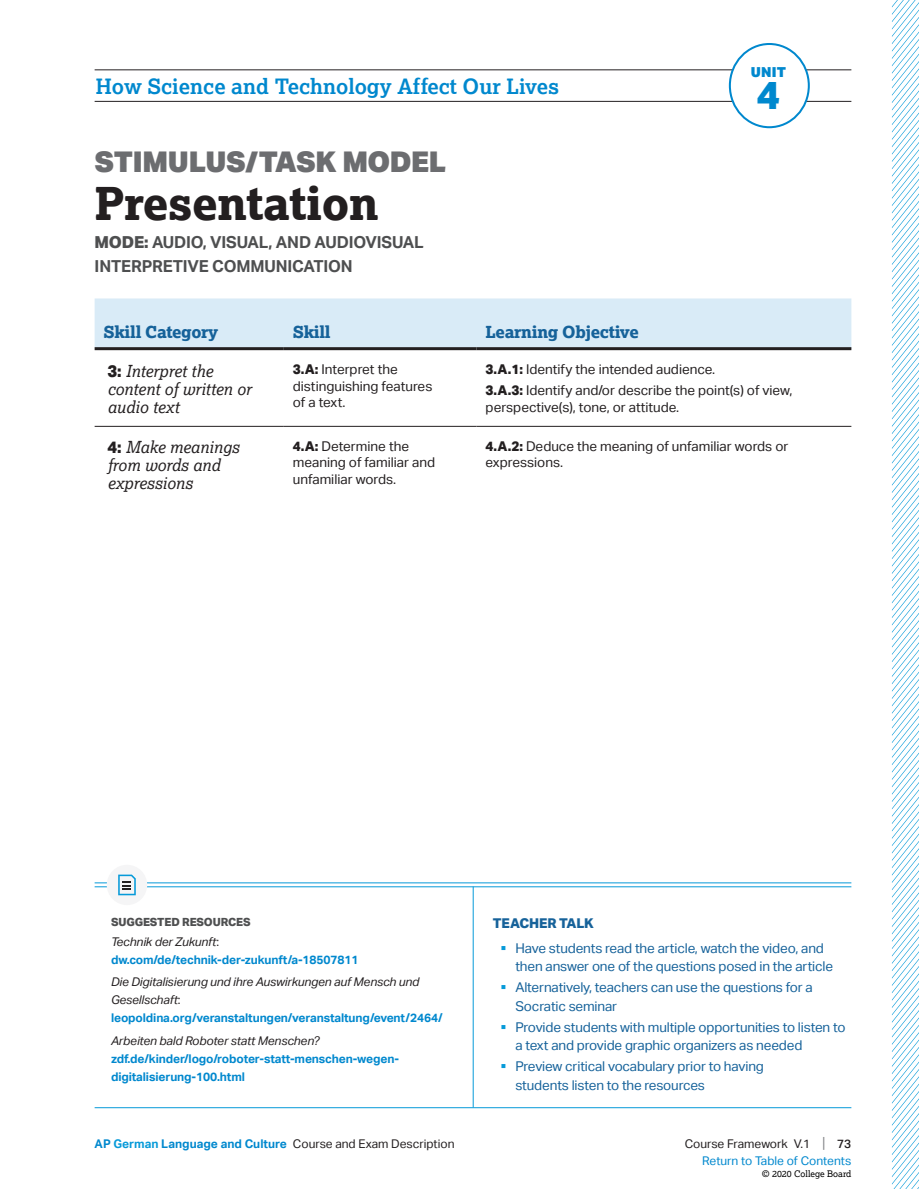
<style>
.page{position:relative;width:919px;height:1189px;background:#fff}
.page>*{position:absolute;margin:0;border:0;box-sizing:border-box;transform-origin:0 0}
.t1{font:800 45px "Lexia";letter-spacing:-.01em;color:#231f20}
.t2{font:800 39.3px "Aktiv Grotesk";color:#0088ce}
.t3{font:900 28.5px "Aktiv Grotesk";letter-spacing:-.015em;color:#6c6d70}
.t4{font:700 21px "Lexia";color:#0088ce}
.t5{font:italic 16.5px/18px "Lexia";color:#231f20}
.t6{font:700 16.5px/24px "Aktiv Grotesk";letter-spacing:-.01em;color:#4e4f50}
.t7{font:800 16.5px "Lexia";letter-spacing:-.02em;color:#16629a}
.t8{font:900 13.8px "Aktiv Grotesk";color:#0088ce}
.t9{font:13.5px/18.3px "Aktiv Grotesk";letter-spacing:-.01em;color:#16629a}
.t10{font:13.5px/16.5px "Aktiv Grotesk";color:#231f20}
.t11{font:800 13.5px "Aktiv Grotesk";letter-spacing:-.01em;color:#16629a}
.t12{font:italic 12px/18px "Aktiv Grotesk";letter-spacing:-.01em;color:#231f20}
.t13{font:700 12px/18px "Aktiv Grotesk";letter-spacing:-.01em;color:#0088ce}
.t14{font:12px "Aktiv Grotesk";color:#231f20}
.t15{font:12px/16.5px "Aktiv Grotesk";color:#0088ce;text-align:right}
.t16{font:800 11.25px "Aktiv Grotesk";letter-spacing:-.01em;color:#4e4f50}
.t17{font:9px "Lexia";color:#000}
.s1{font-weight:800}
.s2{font-family:"Aktiv Grotesk";font-weight:800;font-style:normal}
.s3{font-weight:400;font-style:italic;color:#231f20}
.s4{font-weight:400;color:#231f20}
.s5{font-style:normal}
.s6{font-weight:700;font-style:normal;color:#0088ce}
.s7{color:#069ad9}
.s8{font-weight:700;color:#0088ce}
.s9{font-weight:700;color:#069ad9}
.s10{color:#231f20}
.s11{font-size:15px;color:#808285}
.s12{font-weight:500;color:#231f20}
</style>
<div class="page">
<hr style="left:95px;top:70px;width:756px;height:1px;background:#231f20">
<hr style="left:95px;top:101px;width:756px;height:1px;background:#231f20">
<div style="left:729px;top:44px;width:79px;height:83px;background:#fff;border-radius:50%"></div>
<div style="left:728px;top:43px;width:81px;height:85px;border:2px solid #0088ce;border-radius:50%"></div>
<div style="left:95px;top:298px;width:756px;height:49px;background:#d9ebf7"></div>
<svg style="left:95px;top:350px;width:756px;height:76px"></svg>
<hr style="left:95px;top:426px;width:189px;height:1px;background:#231f20">
<hr style="left:284px;top:426px;width:192px;height:1px;background:#231f20">
<hr style="left:476px;top:426px;width:375px;height:1px;background:#231f20">
<hr style="left:95px;top:347px;width:189px;height:3px;background:#231f20">
<hr style="left:284px;top:347px;width:192px;height:3px;background:#231f20">
<hr style="left:476px;top:347px;width:375px;height:3px;background:#231f20">
<hr style="left:472px;top:886px;width:1px;height:221px;background:#069ad9">
<hr style="left:95px;top:886px;width:756px;height:1px;background:#069ad9">
<hr style="left:95px;top:1107px;width:756px;height:1px;background:#069ad9">
<hr style="left:95px;top:882px;width:756px;height:1px;background:#069ad9">
<div style="left:107px;top:864px;width:40px;height:40px;background:#f5f5f6;border-radius:50%"></div>
<svg style="left:118px;top:874px;width:18px;height:21px"></svg>
<svg style="left:891px;top:0;width:28px;height:1189px"></svg>
<h3 class="t4" style="left:96px;top:73px;width:464px">How Science and Technology Affect Our Lives</h3>
<h3 class="t3" style="left:95px;top:143px;width:353px">STIMULUS/TASK MODEL</h3>
<h1 class="t1" style="left:95px;top:174px;width:285px">Presentation</h1>
<p class="t6" style="left:95px;top:230px;width:330px"><span class="s1">MODE:</span> AUDIO, VISUAL, AND AUDIOVISUAL<br>INTERPRETIVE COMMUNICATION</p>
<p class="t8" style="left:750px;top:63px;width:37px">UNIT</p>
<h2 class="t2" style="left:756px;top:70px;width:25px">4</h2>
<p class="t7" style="left:104px;top:321px;width:116px">Skill Category</p>
<p class="t7" style="left:293px;top:321px;width:39px">Skill</p>
<p class="t7" style="left:485px;top:321px;width:155px">Learning Objective</p>
<p class="t5" style="left:107px;top:361px;width:145px"><span class="s2">3:</span> Interpret the content of written or audio text</p>
<p class="t10" style="left:293px;top:361px;width:141px"><span class="s1">3.A:</span> Interpret the distinguishing features of a text.</p>
<p class="t10" style="left:485px;top:359px;width:308px;line-height:21px"><span class="s1">3.A.1:</span> Identify the intended audience.<br><span class="s1">3.A.3:</span> Identify and/or describe the point(s) of view,</p>
<p class="t10" style="left:485px;top:399px;width:195px">perspective(s), tone, or attitude.</p>
<p class="t5" style="left:107px;top:437px;width:134px"><span class="s2">4:</span> Make meanings from words and expressions</p>
<p class="t10" style="left:293px;top:437px;width:144px"><span class="s1">4.A:</span> Determine the meaning of familiar and unfamiliar words.</p>
<p class="t10" style="left:485px;top:437px;width:304px"><span class="s1">4.A.2:</span> Deduce the meaning of unfamiliar words or expressions.</p>
<p class="t16" style="left:111px;top:914px;width:141px">SUGGESTED RESOURCES</p>
<p class="t13" style="left:111px;top:932px;width:249px"><span class="s3">Technik der Zukunft</span><span class="s4">: </span>dw.com/de/technik-der-zukunft/a-18507811</p>
<p class="t12" style="left:111px;top:972px;width:333px">Die Digitalisierung und ihre Auswirkungen auf Mensch und<br>Gesellschaft<span class="s5">: </span><span class="s6">leopoldina.org/veranstaltungen/veranstaltung/event/2464/</span></p>
<p class="t12" style="left:111px;top:1031px;width:210px">Arbeiten bald Roboter statt Menschen?</p>
<p class="t13" style="left:111px;top:1049px;width:289px">zdf.de/kinder/logo/roboter-statt-menschen-wegen&shy;digitalisierung-100.html</p>
<p class="t11" style="left:492px;top:914px;width:102px">TEACHER TALK</p>
<p class="t9" style="left:515px;top:938px;width:319px;text-indent:-15px"><span class="s7">▪</span> Have students read the article, watch the video, and then answer one of the questions posed in the article</p>
<p class="t9" style="left:515px;top:978px;width:299px;text-indent:-15px"><span class="s7">▪</span> Alternatively, teachers can use the questions for a<br>Socratic seminar</p>
<p class="t9" style="left:515px;top:1017px;width:331px;text-indent:-15px"><span class="s7">▪</span> Provide students with multiple opportunities to listen to a text and provide graphic organizers as needed</p>
<p class="t9" style="left:515px;top:1057px;width:250px;text-indent:-15px"><span class="s7">▪</span> Preview critical vocabulary prior to having students listen to the resources</p>
<p class="t14" style="left:95px;top:1136px;width:361px"><span class="s8">AP</span> <span class="s9">German</span> <span class="s8">Language and Culture</span> Course and Exam Description</p>
<p class="t15" style="left:684px;top:1135px;width:168px"><span class="s10">Course Framework V.1</span> <span class="s11">|</span> <span class="s12">73<br></span>Return to Table of Contents</p>
<p class="t17" style="left:761px;top:1167px;width:91px">© 2020 College Board</p>
</div>
